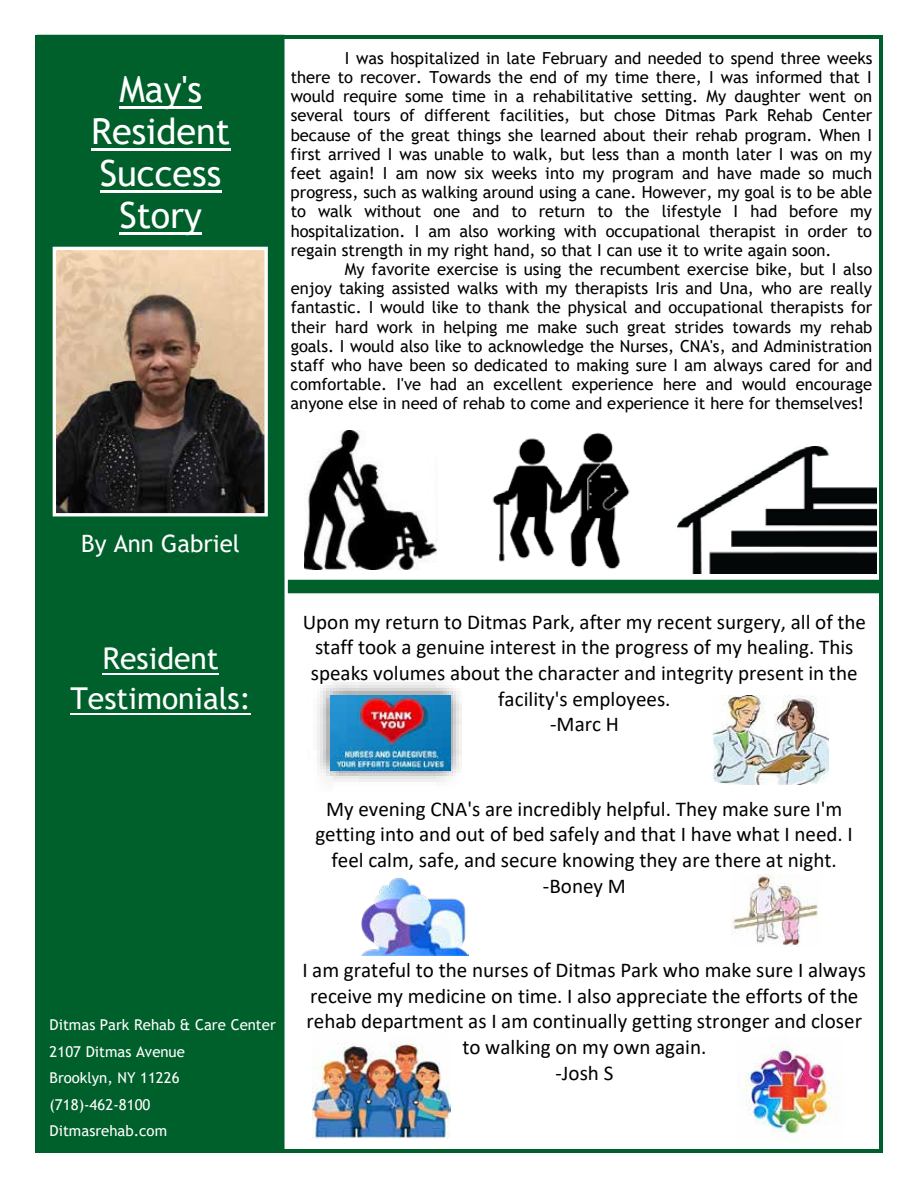
<style>
.page{position:relative;width:918px;height:1188px;background:#fff}
.page>*{position:absolute;margin:0;border:0;box-sizing:border-box;transform-origin:0 0}
.t1{font:36px/41.8px "Trebuchet MS";color:#fff;text-align:center}
.t2{font:30.15px/40.2px "Trebuchet MS";color:#fff;text-align:center}
.t3{font:24px "Trebuchet MS";color:#fff}
.t4{font:21.15px/25.7px "Calibri";color:#000;text-align:center}
.t5{font:16.65px/19.2px "Trebuchet MS";color:#000;text-align:justify}
.t6{font:15px/26.4px "Trebuchet MS";letter-spacing:.005em;color:#fff}
</style>
<div class="page">
<img style="left:677px;top:446px;width:200px;height:128px">
<img style="left:492px;top:433px;width:138px;height:136px">
<img style="left:713px;top:695px;width:115px;height:89px">
<img style="left:312px;top:1043px;width:139px;height:95px">
<img style="left:317px;top:682px;width:145px;height:100px">
<img style="left:330px;top:695px;width:121px;height:75px">
<img style="left:361px;top:877px;width:108px;height:79px">
<img style="left:744px;top:1046px;width:96px;height:95px">
<img style="left:731px;top:875px;width:87px;height:72px">
<div style="left:37px;top:35px;width:247px;height:1116px;background:#00602b"></div>
<hr style="left:119px;top:107px;width:83px;height:2px;background:#fff">
<hr style="left:91px;top:149px;width:139px;height:2px;background:#fff">
<hr style="left:100px;top:191px;width:121px;height:2px;background:#fff">
<hr style="left:119px;top:232px;width:83px;height:3px;background:#fff">
<hr style="left:103px;top:673px;width:116px;height:2px;background:#fff">
<hr style="left:70px;top:713px;width:181px;height:2px;background:#fff">
<div style="left:287px;top:579px;width:593px;height:15px;background:#00602b"></div>
<img style="left:304px;top:431px;width:133px;height:138px">
<img style="left:57px;top:251px;width:207px;height:261px">
<div style="left:53px;top:247px;width:215px;height:269px;border:3px solid #fff"></div>
<hr style="left:39px;top:35px;width:841px;height:3px;background:#00602b">
<hr style="left:35px;top:38px;width:4px;height:1112px;background:#00602b">
<hr style="left:880px;top:38px;width:3px;height:1112px;background:#00602b">
<hr style="left:39px;top:1150px;width:841px;height:3px;background:#00602b">
<h1 class="t1" style="left:91px;top:68px;width:141px">May's<br>Resident<br>Success<br>Story</h1>
<p class="t5" style="left:291px;top:48px;width:583px;text-indent:54px">I was hospitalized in late February and needed to spend three weeks there to recover. Towards the end of my time there, I was informed that I would require some time in a rehabilitative setting. My daughter went on several tours of different facilities, but chose Ditmas Park Rehab Center because of the great things she learned about their rehab program. When I first arrived I was unable to walk, but less than a month later I was on my feet again! I am now six weeks into my program and have made so much progress, such as walking around using a cane. However, my goal is to be able to walk without one and to return to the lifestyle I had before my hospitalization. I am also working with occupational therapist in order to regain strength in my right hand, so that I can use it to write again soon.</p>
<p class="t5" style="left:291px;top:259px;width:583px;text-indent:54px">My favorite exercise is using the recumbent exercise bike, but I also enjoy taking assisted walks with my therapists Iris and Una, who are really fantastic. I would like to thank the physical and occupational therapists for their hard work in helping me make such great strides towards my rehab goals. I would also like to acknowledge the Nurses, CNA's, and Administration staff who have been so dedicated to making sure I am always cared for and comfortable. I've had an excellent experience here and would encourage anyone else in need of rehab to come and experience it here for themselves!</p>
<h3 class="t3" style="left:81px;top:528px;width:160px">By Ann Gabriel</h3>
<h2 class="t2" style="left:70px;top:638px;width:182px">Resident<br>Testimonials:</h2>
<p class="t6" style="left:50px;top:1012px;width:228px">Ditmas Park Rehab &amp; Care Center<br>2107 Ditmas Avenue<br>Brooklyn, NY 11226 (718)-462-8100<br>Ditmasrehab.com</p>
<p class="t4" style="left:303px;top:608px;width:565px">Upon my return to Ditmas Park, after my recent surgery, all of the staff took a genuine interest in the progress of my healing. This speaks volumes about the character and integrity present in the facility's employees.<br>-Marc H</p>
<p class="t4" style="left:315px;top:795px;width:539px">My evening CNA's are incredibly helpful. They make sure I'm getting into and out of bed safely and that I have what I need. I feel calm, safe, and secure knowing they are there at night. -Boney M</p>
<p class="t4" style="left:302px;top:957px;width:565px">I am grateful to the nurses of Ditmas Park who make sure I always receive my medicine on time. I also appreciate the efforts of the rehab department as I am continually getting stronger and closer to walking on my own again.<br>-Josh S</p>
</div>
